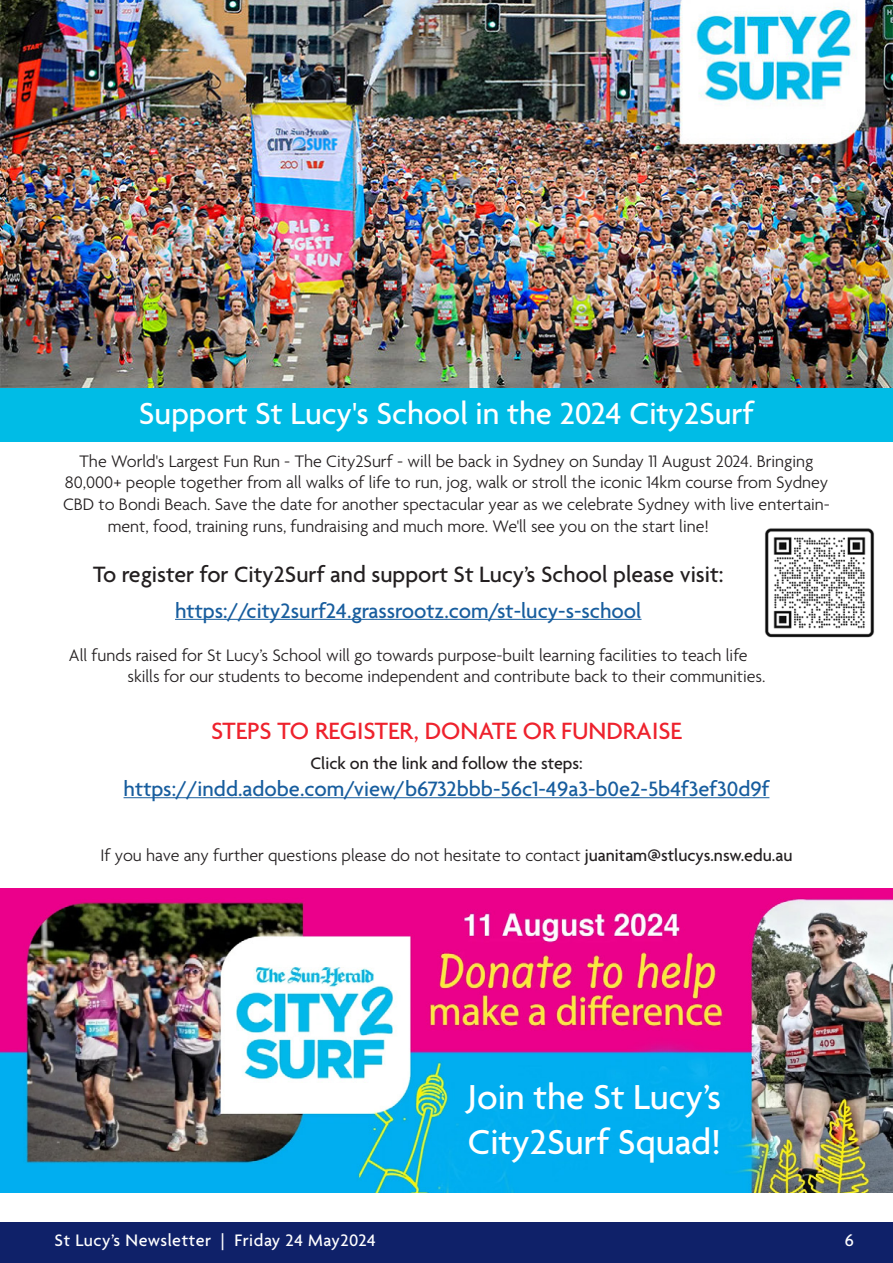
<style>
.page{position:relative;width:893px;height:1263px;background:#fff}
.page>*{position:absolute;margin:0;border:0;box-sizing:border-box;transform-origin:0 0}
.t1{font:500 37.5px "Agenda";color:#fff}
.t2{font:500 33px "Agenda";color:#fff}
.t3{font:500 25.5px "Agenda";color:#ee222d}
.t4{font:500 24px "Agenda";color:#231f20}
.t5{font:500 22.5px "Agenda";color:#175d9e}
.t6{font:300 18px/21.6px "Agenda";color:#231f20}
.t7{font:500 18px "Agenda";letter-spacing:.03em;color:#fff}
.t8{font:500 18px "Agenda";color:#231f20}
.s1{font-weight:500}
</style>
<div class="page">
<div style="left:0;top:1222px;width:893px;height:41px;background:#0f2169"></div>
<img style="left:0;top:0;width:893px;height:388px">
<img style="left:765px;top:528px;width:110px;height:110px">
<img style="left:0;top:888px;width:893px;height:304px">
<div style="left:0;top:388px;width:893px;height:53px;background:#00bce6"></div>
<hr style="left:175px;top:619px;width:466px;height:1px;background:#175d9e">
<hr style="left:124px;top:797px;width:645px;height:1px;background:#175d9e">
<p class="t2" style="left:139px;top:395px;width:617px">Support St Lucy's School in the 2024 City2Surf</p>
<p class="t6" style="left:80px;top:451px;width:735px">The World's Largest Fun Run - The City2Surf - will be back in Sydney on Sunday 11 August 2024. Bringing</p>
<p class="t6" style="left:65px;top:473px;width:765px">80,000+ people together from all walks of life to run, jog, walk or stroll the iconic 14km course from Sydney</p>
<p class="t6" style="left:63px;top:495px;width:768px">CBD to Bondi Beach. Save the date for another spectacular year as we celebrate Sydney with live entertain-</p>
<p class="t6" style="left:108px;top:516px;width:603px">ment, food, training runs, fundraising and much more. We'll see you on the start line!</p>
<p class="t4" style="left:93px;top:561px;width:632px">To register for City2Surf and support St Lucy’s School please visit:</p>
<p class="t5" style="left:175px;top:598px;width:468px">https://city2surf24.grassrootz.com/st-lucy-s-school</p>
<p class="t6" style="left:127px;top:645px;width:639px;text-indent:-59px">All funds raised for St Lucy’s School will go towards purpose-built learning facilities to teach life skills for our students to become independent and contribute back to their communities.</p>
<p class="t3" style="left:211px;top:717px;width:472px">STEPS TO REGISTER, DONATE OR FUNDRAISE</p>
<p class="t8" style="left:310px;top:753px;width:274px">Click on the link and follow the steps:</p>
<p class="t5" style="left:124px;top:777px;width:647px">https://indd.adobe.com/view/b6732bbb-56c1-49a3-b0e2-5b4f3ef30d9f</p>
<p class="t6" style="left:100px;top:845px;width:693px">If you have any further questions please do not hesitate to contact <span class="s1">juanitam@stlucys.nsw.edu.au</span></p>
<p class="t1" style="left:468px;top:1077px;width:255px">Join the St Lucy’s</p>
<p class="t1" style="left:468px;top:1122px;width:255px">City2Surf Squad!</p>
<p class="t7" style="left:55px;top:1231px;width:323px">St Lucy’s Newsletter | Friday 24 May2024</p>
<p class="t7" style="left:845px;top:1231px;width:11px">6</p>
</div>
